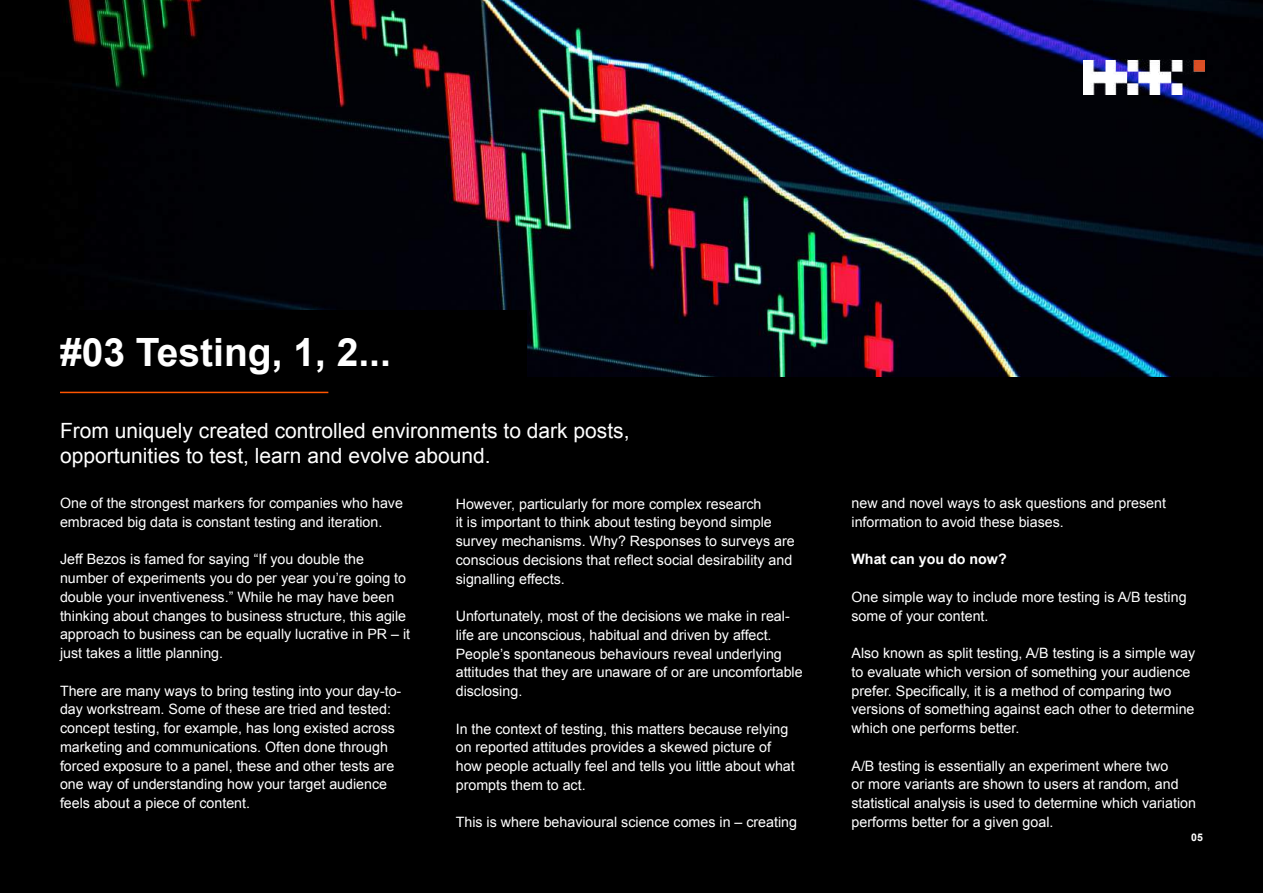
<style>
.page{position:relative;width:1263px;height:893px;background:#fff}
.page>*{position:absolute;margin:0;border:0;box-sizing:border-box;transform-origin:0 0}
.t1{font:700 39px "Arial";color:#fff}
.t2{font:21px/25.2px "Arial";color:#fff}
.t3{font:14.25px/18.8px "Arial";color:#fff}
.t4{font:700 14.25px "Arial";color:#fff}
.t5{font:700 10.5px "Arial";color:#fff}
</style>
<div class="page">
<div style="left:0;top:24px;width:1263px;height:869px;background:#000"></div>
<img style="left:0;top:0;width:1263px;height:376px">
<img style="left:1083px;top:59px;width:122px;height:35px">
<div style="left:0;top:310px;width:527px;height:132px;background:#000"></div>
<hr style="left:60px;top:392px;width:268px;height:1px;background:#f50">
<h1 class="t1" style="left:60px;top:326px;width:332px">#03 Testing, 1, 2...</h1>
<h2 class="t2" style="left:60px;top:418px;width:571px">From uniquely created controlled environments to dark posts, opportunities to test, learn and evolve abound.</h2>
<p class="t3" style="left:60px;top:494px;width:344px">One of the strongest markers for companies who have embraced big data is constant testing and iteration.</p>
<p class="t3" style="left:60px;top:550px;width:352px">Jeff Bezos is famed for saying “If you double the number of experiments you do per year you’re going to double your inventiveness.” While he may have been thinking about changes to business structure, this agile approach to business can be equally lucrative in PR – it just takes a little planning.</p>
<p class="t3" style="left:60px;top:681px;width:343px">There are many ways to bring testing into your day-to&shy;day workstream. Some of these are tried and tested: concept testing, for example, has long existed across marketing and communications. Often done through forced exposure to a panel, these and other tests are one way of understanding how your target audience feels about a piece of content.</p>
<p class="t3" style="left:456px;top:494px;width:340px">However, particularly for more complex research<br>it is important to think about testing beyond simple survey mechanisms. Why? Responses to surveys are conscious decisions that reflect social desirability and signalling effects.</p>
<p class="t3" style="left:456px;top:607px;width:348px">Unfortunately, most of the decisions we make in real&shy;life are unconscious, habitual and driven by affect.<br>People’s spontaneous behaviours reveal underlying attitudes that they are unaware of or are uncomfortable disclosing.</p>
<p class="t3" style="left:456px;top:719px;width:341px">In the context of testing, this matters because relying on reported attitudes provides a skewed picture of how people actually feel and tells you little about what prompts them to act.</p>
<p class="t3" style="left:456px;top:813px;width:343px">This is where behavioural science comes in – creating</p>
<p class="t3" style="left:851px;top:494px;width:316px">new and novel ways to ask questions and present information to avoid these biases.</p>
<p class="t4" style="left:851px;top:550px;width:157px">What can you do now?</p>
<p class="t3" style="left:851px;top:588px;width:337px">One simple way to include more testing is A/B testing some of your content.</p>
<p class="t3" style="left:851px;top:644px;width:345px">Also known as split testing, A/B testing is a simple way to evaluate which version of something your audience prefer. Specifically, it is a method of comparing two versions of something against each other to determine which one performs better.</p>
<p class="t3" style="left:851px;top:756px;width:346px">A/B testing is essentially an experiment where two<br>or more variants are shown to users at random, and statistical analysis is used to determine which variation performs better for a given goal.</p>
<p class="t5" style="left:1191px;top:830px;width:13px">05</p>
</div>
